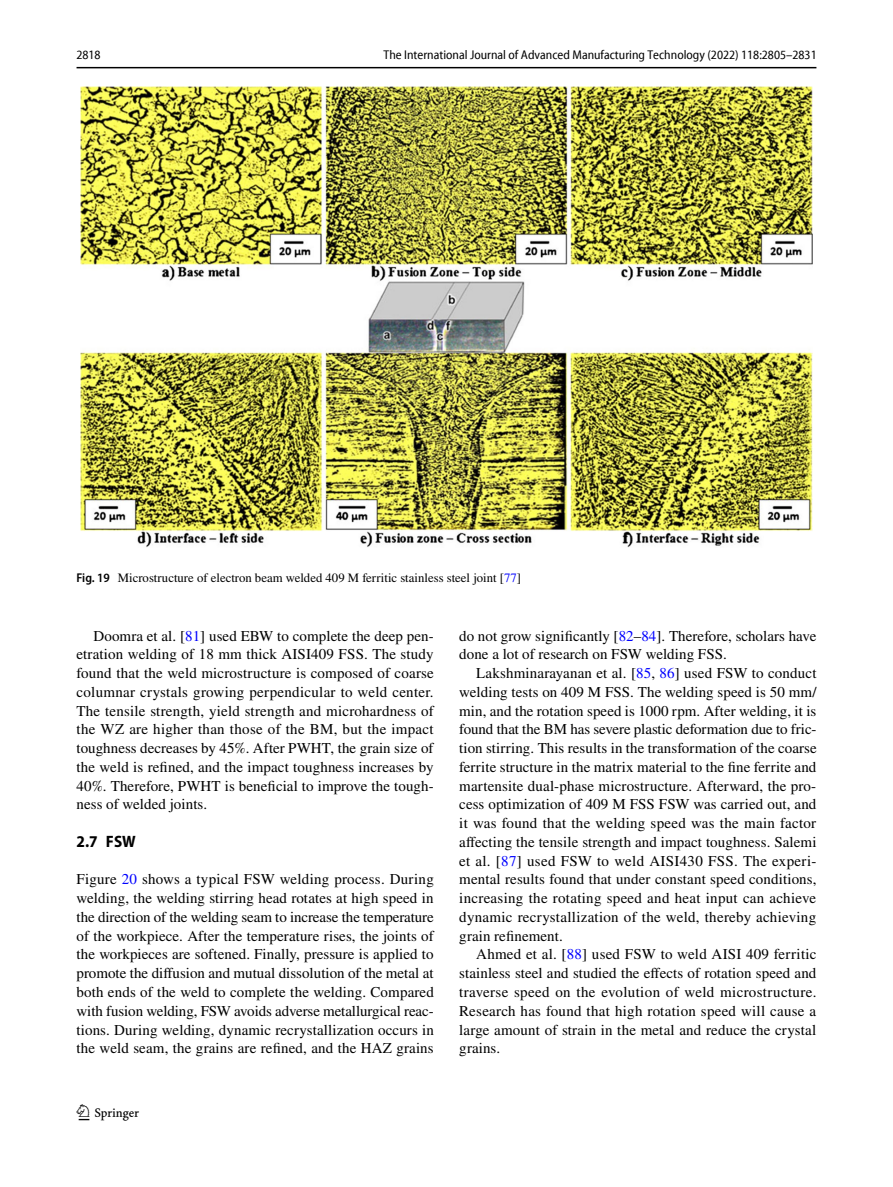
<style>
.page{position:relative;width:893px;height:1187px;background:#fff}
.page>*{position:absolute;margin:0;border:0;box-sizing:border-box;transform-origin:0 0}
.t1{font:22.5px "Springnew Regular 2";color:#000}
.t2{font:700 semi-condensed 16.5px "Myriad Pro";color:#000}
.t3{font:15px/18.8px "STIX";letter-spacing:.005em;color:#000;text-align:justify}
.t4{font:semi-condensed 12.75px "Myriad Pro Unic";color:#000}
.t5{font:12.75px "STIX";color:#000}
.s1{font-family:"Myriad Pro";font-weight:600;font-stretch:semi-condensed}
.s2{color:#00f}
</style>
<div class="page">
<hr style="left:77px;top:67px;width:739px;height:1px;background:#000">
<img style="left:81px;top:87px;width:731px;height:460px">
<p class="t4" style="left:76px;top:50px;width:26px">2818</p>
<p class="t4" style="left:384px;top:50px;width:435px">The International Journal of Advanced Manufacturing Technology (2022) 118:2805–2831</p>
<p class="t5" style="left:77px;top:569px;width:446px"><span class="s1">Fig. 19</span> Microstructure of electron beam welded 409 M ferritic stainless steel joint [<span class="s2">77</span>]</p>
<p class="t3" style="left:77px;top:627px;width:359px;text-indent:17px">Doomra et al. [<span class="s2">81</span>] used EBW to complete the deep pen&shy;etration welding of 18 mm thick AISI409 FSS. The study found that the weld microstructure is composed of coarse columnar crystals growing perpendicular to weld center.<br>The tensile strength, yield strength and microhardness of the WZ are higher than those of the BM, but the impact toughness decreases by 45%. After PWHT, the grain size of the weld is refined, and the impact toughness increases by 40%. Therefore, PWHT is beneficial to improve the tough&shy;ness of welded joints.</p>
<p class="t2" style="left:77px;top:832px;width:61px">2.7 FSW</p>
<p class="t3" style="left:77px;top:871px;width:359px">Figure <span class="s2">20</span> shows a typical FSW welding process. During welding, the welding stirring head rotates at high speed in the direction of the welding seam to increase the temperature of the workpiece. After the temperature rises, the joints of the workpieces are softened. Finally, pressure is applied to promote the diffusion and mutual dissolution of the metal at both ends of the weld to complete the welding. Compared with fusion welding, FSW avoids adverse metallurgical reac&shy;tions. During welding, dynamic recrystallization occurs in the weld seam, the grains are refined, and the HAZ grains</p>
<h1 class="t1" style="left:79px;top:1104px;width:62px">1 3</h1>
<p class="t3" style="left:459px;top:627px;width:359px">do not grow significantly [<span class="s2">82</span>–<span class="s2">84</span>]. Therefore, scholars have done a lot of research on FSW welding FSS.</p>
<p class="t3" style="left:459px;top:664px;width:359px;text-indent:17px">Lakshminarayanan et al. [<span class="s2">85</span>, <span class="s2">86</span>] used FSW to conduct welding tests on 409 M FSS. The welding speed is 50 mm/ min, and the rotation speed is 1000 rpm. After welding, it is found that the BM has severe plastic deformation due to fric&shy;tion stirring. This results in the transformation of the coarse ferrite structure in the matrix material to the fine ferrite and martensite dual-phase microstructure. Afterward, the pro&shy;cess optimization of 409 M FSS FSW was carried out, and it was found that the welding speed was the main factor affecting the tensile strength and impact toughness. Salemi et al. [<span class="s2">87</span>] used FSW to weld AISI430 FSS. The experi&shy;mental results found that under constant speed conditions, increasing the rotating speed and heat input can achieve dynamic recrystallization of the weld, thereby achieving grain refinement.</p>
<p class="t3" style="left:459px;top:946px;width:359px;text-indent:17px">Ahmed et al. [<span class="s2">88</span>] used FSW to weld AISI 409 ferritic stainless steel and studied the effects of rotation speed and traverse speed on the evolution of weld microstructure.<br>Research has found that high rotation speed will cause a large amount of strain in the metal and reduce the crystal grains.</p>
</div>
